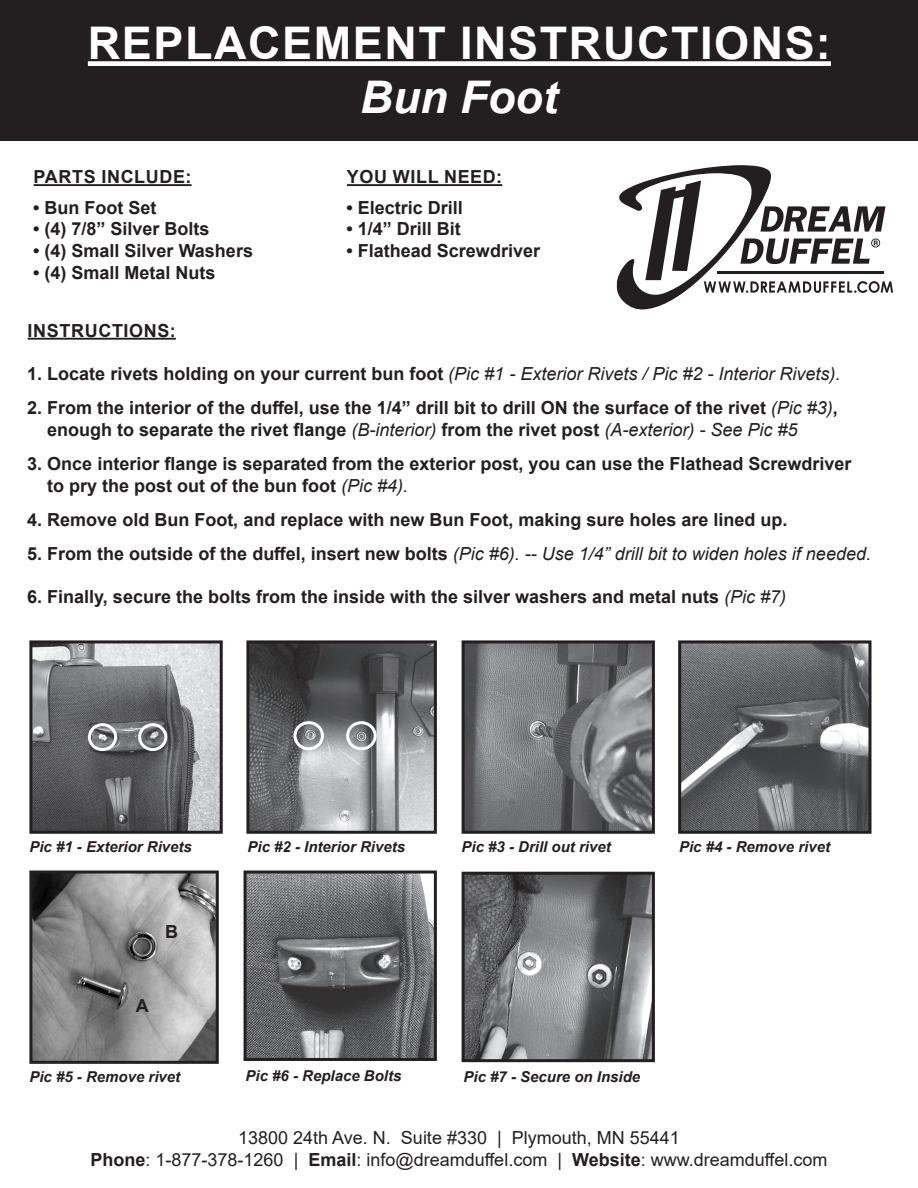
<style>
.page{position:relative;width:918px;height:1188px;background:#fff}
.page>*{position:absolute;margin:0;border:0;box-sizing:border-box;transform-origin:0 0}
.t1{font:700 45px "Arial";letter-spacing:.035em;color:#fff}
.t2{font:italic 700 45px "Arial";color:#fff}
.t3{font:700 18px "Arial";color:#231f20}
.t4{font:italic 18px "Arial";color:#231f20}
.t5{font:18px "Arial";color:#231f20}
.t6{font:700 18px "Arial";letter-spacing:.035em;color:#231f20}
.t7{font:italic 700 15px "Arial";color:#231f20}
.s1{font-weight:700;font-style:normal}
.s2{font-weight:400;font-style:italic}
.s3{font-weight:700}
</style>
<div class="page">
<div style="left:0;top:0;width:918px;height:141px;background:#231f20"></div>
<svg style="left:617px;top:165px;width:276px;height:144px"></svg>
<hr style="left:718px;top:271px;width:166px;height:2px;background:#231f20">
<div style="left:88px;top:61px;width:743px;height:5px;background:#fff"></div>
<hr style="left:34px;top:184px;width:158px;height:2px;background:#231f20">
<hr style="left:347px;top:184px;width:155px;height:2px;background:#231f20">
<hr style="left:28px;top:338px;width:148px;height:2px;background:#231f20">
<img style="left:33px;top:644px;width:186px;height:186px">
<div style="left:29px;top:640px;width:194px;height:194px;border:3px solid #231f20"></div>
<img style="left:466px;top:644px;width:185px;height:186px">
<div style="left:462px;top:640px;width:193px;height:194px;border:3px solid #231f20"></div>
<img style="left:682px;top:644px;width:186px;height:186px">
<div style="left:678px;top:640px;width:194px;height:194px;border:3px solid #231f20"></div>
<img style="left:466px;top:876px;width:185px;height:182px">
<div style="left:462px;top:872px;width:193px;height:190px;border:3px solid #231f20"></div>
<img style="left:248px;top:875px;width:185px;height:182px">
<div style="left:244px;top:871px;width:193px;height:190px;border:3px solid #231f20"></div>
<img style="left:33px;top:875px;width:182px;height:185px">
<div style="left:29px;top:871px;width:190px;height:193px;border:3px solid #231f20"></div>
<img style="left:250px;top:644px;width:183px;height:186px">
<div style="left:246px;top:640px;width:191px;height:194px;border:3px solid #231f20"></div>
<div style="left:346px;top:721px;width:31px;height:29px;border:3px solid #fff;border-radius:50%"></div>
<div style="left:293px;top:721px;width:31px;height:29px;border:3px solid #fff;border-radius:50%"></div>
<div style="left:138px;top:723px;width:29px;height:28px;border:3px solid #fff;border-radius:50%"></div>
<div style="left:88px;top:723px;width:29px;height:28px;border:3px solid #fff;border-radius:50%"></div>
<p class="t1" style="left:88px;top:11px;width:744px">REPLACEMENT INSTRUCTIONS:</p>
<p class="t2" style="left:360px;top:67px;width:199px">Bun Foot</p>
<p class="t6" style="left:34px;top:164px;width:159px">PARTS INCLUDE:</p>
<p class="t3" style="left:33px;top:195px;width:125px">• Bun Foot Set</p>
<p class="t3" style="left:33px;top:216px;width:178px">• (4) 7/8” Silver Bolts</p>
<p class="t3" style="left:33px;top:238px;width:221px">• (4) Small Silver Washers</p>
<p class="t3" style="left:33px;top:260px;width:184px">• (4) Small Metal Nuts</p>
<p class="t6" style="left:347px;top:164px;width:157px">YOU WILL NEED:</p>
<p class="t3" style="left:347px;top:195px;width:118px">• Electric Drill</p>
<p class="t3" style="left:347px;top:216px;width:116px">• 1/4” Drill Bit</p>
<p class="t3" style="left:347px;top:238px;width:195px">• Flathead Screwdriver</p>
<p class="t6" style="left:28px;top:318px;width:150px">INSTRUCTIONS:</p>
<p class="t4" style="left:27px;top:362px;width:815px"><span class="s1">1. Locate rivets holding on your current bun foot</span> (Pic #1 - Exterior Rivets / Pic #2 - Interior Rivets).</p>
<p class="t3" style="left:27px;top:395px;width:812px">2. From the interior of the duffel, use the 1/4” drill bit to drill ON the surface of the rivet <span class="s2">(Pic #3)</span>,</p>
<p class="t3" style="left:47px;top:417px;width:752px">enough to separate the rivet flange <span class="s2">(B-interior)</span> from the rivet post <span class="s2">(A-exterior) - See Pic #5</span></p>
<p class="t3" style="left:27px;top:451px;width:826px">3. Once interior flange is separated from the exterior post, you can use the Flathead Screwdriver</p>
<p class="t3" style="left:47px;top:473px;width:362px">to pry the post out of the bun foot <span class="s2">(Pic #4).</span></p>
<p class="t3" style="left:27px;top:507px;width:762px">4. Remove old Bun Foot, and replace with new Bun Foot, making sure holes are lined up.</p>
<p class="t4" style="left:27px;top:542px;width:845px"><span class="s1">5. From the outside of the duffel, insert new bolts</span> (Pic #6). -- Use 1/4” drill bit to widen holes if needed.</p>
<p class="t3" style="left:27px;top:584px;width:760px">6. Finally, secure the bolts from the inside with the silver washers and metal nuts <span class="s2">(Pic #7)</span></p>
<p class="t7" style="left:29px;top:837px;width:164px">Pic #1 - Exterior Rivets</p>
<p class="t7" style="left:248px;top:837px;width:159px">Pic #2 - Interior Rivets</p>
<p class="t7" style="left:462px;top:836px;width:151px">Pic #3 - Drill out rivet</p>
<p class="t7" style="left:679px;top:836px;width:152px">Pic #4 - Remove rivet</p>
<p class="t3" style="left:165px;top:919px;width:14px">B</p>
<p class="t3" style="left:136px;top:993px;width:14px">A</p>
<p class="t7" style="left:29px;top:1067px;width:152px">Pic #5 - Remove rivet</p>
<p class="t7" style="left:246px;top:1065px;width:157px">Pic #6 - Replace Bolts</p>
<p class="t7" style="left:464px;top:1067px;width:178px">Pic #7 - Secure on Inside</p>
<p class="t5" style="left:238px;top:1125px;width:443px">13800 24th Ave. N. Suite #330 | Plymouth, MN 55441</p>
<p class="t5" style="left:91px;top:1147px;width:738px"><span class="s3">Phone</span>: 1-877-378-1260 | <span class="s3">Email</span>: info@dreamduffel.com | <span class="s3">Website</span>: www.dreamduffel.com</p>
</div>
